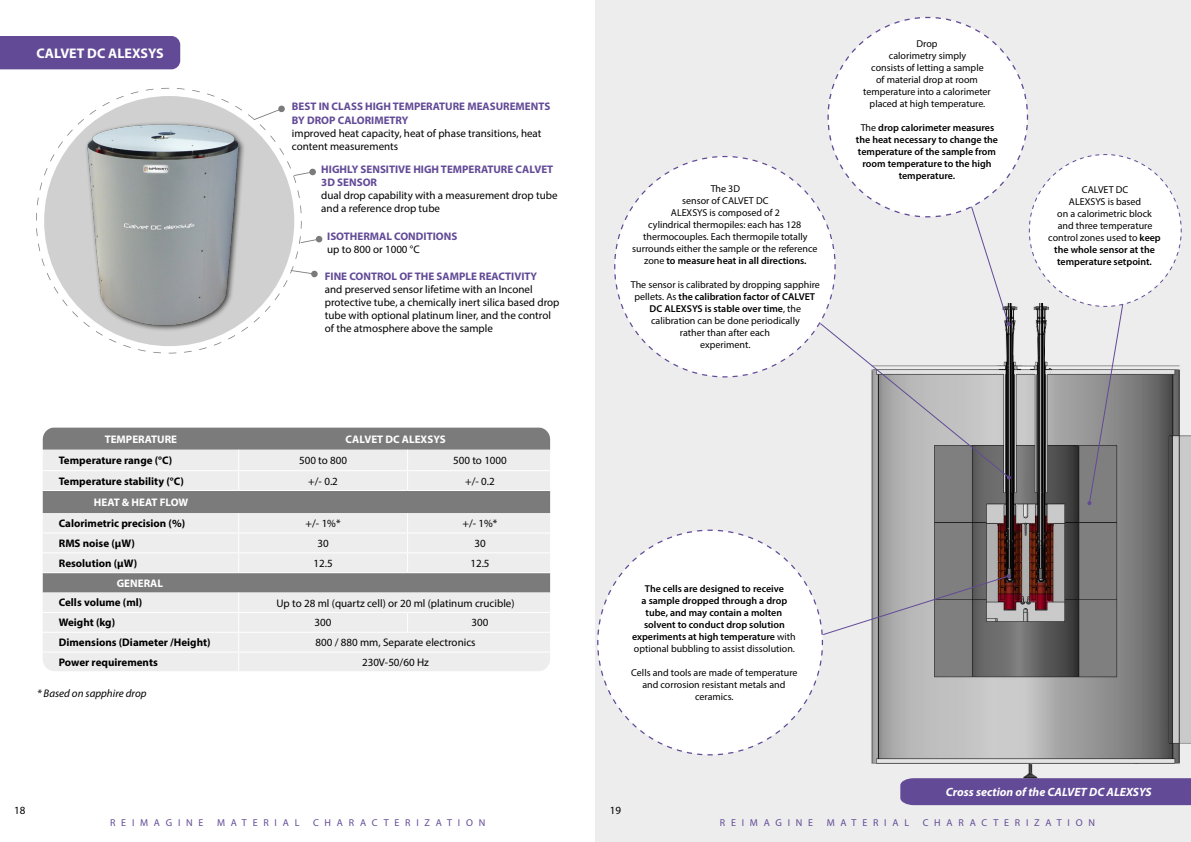
<style>
.page{position:relative;width:1191px;height:842px;background:#fff}
.page>*{position:absolute;margin:0;border:0;box-sizing:border-box;transform-origin:0 0}
.t1{font:700 14px "Myriad Pro";color:#fff}
.t2{font:italic 700 12px "Myriad Pro";color:#fff}
.t3{font:11px/13.2px "Myriad Pro";color:#000}
.t4{font:700 11px "Myriad Pro";color:#000}
.t5{font:700 11px/13.2px "Myriad Pro";color:#624a97}
.t6{font:700 11px "Myriad Pro";color:#fff}
.t7{font:italic 11px "Myriad Pro";color:#000}
.t8{font:10px/12px "Myriad Pro";color:#000;text-align:center}
.t9{font:600 10px/12px "Myriad Pro";color:#000;text-align:center}
.t10{font:10px "Myriad Pro";letter-spacing:.58em;color:#624a97}
.s1{font-weight:600}
.s2{font-weight:400}
</style>
<div class="page">
<div style="left:0;top:36px;width:180px;height:33px;background:#624a97"></div>
<svg style="left:302px;top:271px;width:9px;height:3px"></svg>
<div style="left:311px;top:270px;width:7px;height:7px;background:#7c7b7b;border-radius:3px"></div>
<svg style="left:36px;top:88px;width:266px;height:265px"></svg>
<img style="left:67px;top:120px;width:192px;height:211px">
<svg style="left:300px;top:236px;width:23px;height:7px"></svg>
<div style="left:43px;top:428px;width:507px;height:22px;background:#7c7b7b"></div>
<svg style="left:43px;top:450px;width:507px;height:221px;background:#d7d7d7"></svg>
<hr style="left:43px;top:532px;width:196px;height:1px;background:#fff">
<hr style="left:239px;top:532px;width:168px;height:1px;background:#fff">
<hr style="left:407px;top:532px;width:143px;height:1px;background:#fff">
<hr style="left:43px;top:552px;width:196px;height:1px;background:#fff">
<hr style="left:239px;top:552px;width:168px;height:1px;background:#fff">
<svg style="left:238px;top:513px;width:1px;height:59px"></svg>
<hr style="left:407px;top:552px;width:143px;height:1px;background:#fff">
<svg style="left:407px;top:513px;width:1px;height:59px"></svg>
<svg style="left:238px;top:592px;width:1px;height:79px"></svg>
<hr style="left:43px;top:470px;width:196px;height:1px;background:#fff">
<hr style="left:239px;top:470px;width:168px;height:1px;background:#fff">
<svg style="left:238px;top:450px;width:1px;height:40px"></svg>
<hr style="left:407px;top:470px;width:143px;height:1px;background:#fff">
<svg style="left:407px;top:450px;width:1px;height:40px"></svg>
<hr style="left:43px;top:612px;width:196px;height:1px;background:#fff">
<hr style="left:43px;top:632px;width:196px;height:1px;background:#fff">
<hr style="left:43px;top:652px;width:196px;height:1px;background:#fff">
<hr style="left:239px;top:612px;width:168px;height:1px;background:#fff">
<hr style="left:407px;top:612px;width:143px;height:1px;background:#fff">
<hr style="left:239px;top:632px;width:168px;height:1px;background:#fff">
<hr style="left:407px;top:632px;width:143px;height:1px;background:#fff">
<hr style="left:239px;top:652px;width:168px;height:1px;background:#fff">
<hr style="left:407px;top:652px;width:143px;height:1px;background:#fff">
<hr style="left:43px;top:490px;width:196px;height:1px;background:#fff">
<hr style="left:239px;top:490px;width:168px;height:1px;background:#fff">
<hr style="left:407px;top:490px;width:143px;height:1px;background:#fff">
<svg style="left:407px;top:613px;width:1px;height:19px"></svg>
<hr style="left:43px;top:572px;width:196px;height:1px;background:#fff">
<hr style="left:239px;top:572px;width:168px;height:1px;background:#fff">
<hr style="left:407px;top:572px;width:143px;height:1px;background:#fff">
<svg style="left:294px;top:168px;width:22px;height:8px"></svg>
<div style="left:595px;top:0;width:596px;height:842px;background:#ededed"></div>
<img style="left:871px;top:435px;width:320px;height:343px">
<svg style="left:614px;top:155px;width:114px;height:223px"></svg>
<div style="left:900px;top:778px;width:291px;height:27px;background:#624a97"></div>
<svg style="left:597px;top:529px;width:226px;height:227px"></svg>
<svg style="left:714px;top:529px;width:296px;height:107px"></svg>
<svg style="left:728px;top:115px;width:454px;height:390px"></svg>
<svg style="left:827px;top:16px;width:201px;height:202px"></svg>
<h1 class="t1" style="left:36px;top:44px;width:129px">CALVET DC ALEXSYS</h1>
<p class="t5" style="left:292px;top:100px;width:260px">BEST IN CLASS HIGH TEMPERATURE MEASUREMENTS<br>BY DROP CALORIMETRY</p>
<p class="t3" style="left:292px;top:126px;width:251px">improved heat capacity, heat of phase transitions, heat content measurements</p>
<p class="t5" style="left:321px;top:162px;width:233px">HIGHLY SENSITIVE HIGH TEMPERATURE CALVET<br>3D SENSOR</p>
<p class="t3" style="left:321px;top:189px;width:238px">dual drop capability with a measurement drop tube and a reference drop tube</p>
<p class="t5" style="left:327px;top:230px;width:132px">ISOTHERMAL CONDITIONS</p>
<p class="t3" style="left:327px;top:243px;width:94px">up to 800 or 1000 °C</p>
<p class="t5" style="left:325px;top:269px;width:214px">FINE CONTROL OF THE SAMPLE REACTIVITY</p>
<p class="t3" style="left:325px;top:282px;width:236px">and preserved sensor lifetime with an Inconel protective tube, a chemically inert silica based drop tube with optional platinum liner, and the control of the atmosphere above the sample</p>
<p class="t6" style="left:105px;top:432px;width:74px">TEMPERATURE</p>
<p class="t6" style="left:345px;top:432px;width:102px">CALVET DC ALEXSYS</p>
<p class="t4" style="left:59px;top:453px;width:115px">Temperature range (°C)</p>
<p class="t3" style="left:299px;top:454px;width:50px">500 to 800</p>
<p class="t3" style="left:453px;top:454px;width:55px">500 to 1000</p>
<p class="t4" style="left:59px;top:474px;width:126px">Temperature stability (°C)</p>
<p class="t3" style="left:308px;top:474px;width:31px">+/- 0.2</p>
<p class="t3" style="left:465px;top:474px;width:31px">+/- 0.2</p>
<p class="t6" style="left:94px;top:495px;width:96px">HEAT &amp; HEAT FLOW</p>
<p class="t4" style="left:59px;top:516px;width:128px">Calorimetric precision (%)</p>
<p class="t3" style="left:306px;top:517px;width:36px">+/- 1%*</p>
<p class="t3" style="left:462px;top:517px;width:36px">+/- 1%*</p>
<p class="t4" style="left:59px;top:536px;width:78px">RMS noise (μW)</p>
<p class="t3" style="left:317px;top:537px;width:13px">30</p>
<p class="t3" style="left:474px;top:537px;width:13px">30</p>
<p class="t4" style="left:59px;top:556px;width:80px">Resolution (μW)</p>
<p class="t3" style="left:313px;top:556px;width:21px">12.5</p>
<p class="t3" style="left:470px;top:556px;width:21px">12.5</p>
<p class="t6" style="left:117px;top:576px;width:48px">GENERAL</p>
<p class="t4" style="left:59px;top:595px;width:85px">Cells volume (ml)</p>
<p class="t3" style="left:276px;top:596px;width:240px">Up to 28 ml (quartz cell) or 20 ml (platinum crucible)</p>
<p class="t4" style="left:59px;top:616px;width:58px">Weight (kg)</p>
<p class="t3" style="left:315px;top:616px;width:18px">300</p>
<p class="t3" style="left:471px;top:616px;width:18px">300</p>
<p class="t4" style="left:59px;top:635px;width:153px">Dimensions (Diameter /Height)</p>
<p class="t3" style="left:315px;top:636px;width:162px">800 / 880 mm, Separate electronics</p>
<p class="t4" style="left:59px;top:655px;width:100px">Power requirements</p>
<p class="t3" style="left:362px;top:656px;width:68px">230V-50/60 Hz</p>
<p class="t7" style="left:37px;top:687px;width:111px">* Based on sapphire drop</p>
<p class="t3" style="left:14px;top:804px;width:13px">18</p>
<p class="t10" style="left:110px;top:817px;width:95px">REIMAGINE</p>
<p class="t10" style="left:217px;top:817px;width:84px">MATERIAL</p>
<p class="t10" style="left:313px;top:817px;width:174px">CHARACTERIZATION</p>
<p class="t8" style="left:632px;top:183px;width:187px">The 3D<br>sensor of CALVET DC<br>ALEXSYS is composed of 2<br>cylindrical thermopiles: each has 128 thermocouples. Each thermopile totally surrounds either the sample or the reference zone <span class="s1">to measure heat in all directions.</span></p>
<p class="t8" style="left:631px;top:279px;width:191px">The sensor is calibrated by dropping sapphire pellets. As <span class="s1">the calibration factor of CALVET DC ALEXSYS is stable over time</span>, the calibration can be done periodically<br>rather than after each<br>experiment.</p>
<p class="t8" style="left:863px;top:38px;width:129px">Drop<br>calorimetry simply<br>consists of letting a sample<br>of material drop at room temperature into a calorimeter placed at high temperature.</p>
<p class="t9" style="left:856px;top:122px;width:144px"><span class="s2">The</span> drop calorimeter measures the heat necessary to change the temperature of the sample from room temperature to the high temperature.</p>
<p class="t8" style="left:1048px;top:184px;width:114px">CALVET DC<br>ALEXSYS is based<br>on a calorimetric block and three temperature control zones used to <span class="s1">keep the whole sensor at the temperature setpoint.</span></p>
<p class="t9" style="left:632px;top:583px;width:165px">The cells are designed to receive<br>a sample dropped through a drop tube, and may contain a molten solvent to conduct drop solution experiments at high temperature <span class="s2">with optional bubbling to assist dissolution.</span></p>
<p class="t8" style="left:631px;top:667px;width:168px">Cells and tools are made of temperature and corrosion resistant metals and ceramics.</p>
<p class="t3" style="left:609px;top:804px;width:13px">19</p>
<p class="t2" style="left:945px;top:784px;width:207px">Cross section of the CALVET DC ALEXSYS</p>
<p class="t10" style="left:720px;top:817px;width:95px">REIMAGINE</p>
<p class="t10" style="left:826px;top:817px;width:84px">MATERIAL</p>
<p class="t10" style="left:922px;top:817px;width:174px">CHARACTERIZATION</p>
</div>
